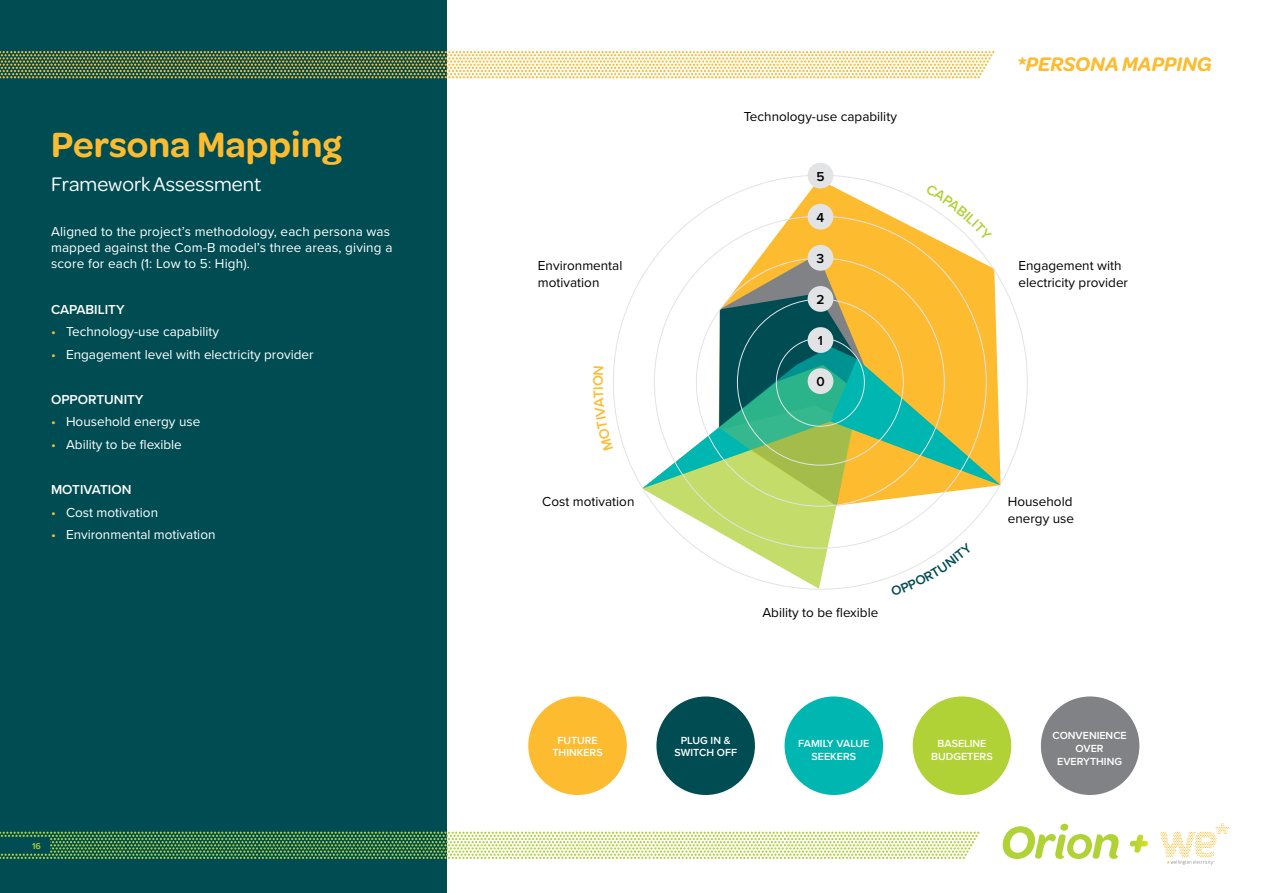
<style>
.page{position:relative;width:1263px;height:893px;background:#fff}
.page>*{position:absolute;margin:0;border:0;box-sizing:border-box;transform-origin:0 0}
.t1{font:600 37.5px "Omnes";color:#fdbb30}
.t2{font:italic 900 34.5px "Omnes";color:#fff}
.t3{font:21px "Omnes";color:#fff}
.t4{font:italic 600 21px "Omnes";color:#fdbb30}
.t5{font:600 14.25px "Proxima Nova";color:#fdbb30}
.t6{font:13.5px/16.2px "Proxima Nova";color:#fff}
.t7{font:13.5px/16.2px "Proxima Nova";color:#000}
.t8{font:600 13.5px "Proxima Nova";color:#fff}
.t9{font:600 13.5px "Proxima Nova";color:#000}
.t10{font:600 10.65px/12.9px "Proxima Nova";color:#fff;text-align:center}
.t11{font:600 9px "Proxima Nova";color:#b0d236}
.s1{color:#fdbb30}
</style>
<div class="page">
<svg style="left:719px;top:179px;width:264px;height:75px"></svg>
<svg style="left:654px;top:506px;width:199px;height:82px"></svg>
<div style="left:0;top:0;width:446px;height:893px;background:#004c53"></div>
<svg style="left:0;top:832px;width:979px;height:27px"></svg>
<svg style="left:1160px;top:823px;width:69px;height:42px"></svg>
<svg style="left:1003px;top:824px;width:116px;height:35px"></svg>
<div style="left:0;top:837px;width:49px;height:16px;background:#004c53"></div>
<div style="left:1041px;top:696px;width:98px;height:99px;background:#808285;border-radius:50%"></div>
<div style="left:656px;top:696px;width:99px;height:99px;background:#004c53;border-radius:50%"></div>
<div style="left:913px;top:696px;width:98px;height:99px;background:#b0d236;border-radius:50%"></div>
<div style="left:784px;top:696px;width:99px;height:99px;background:#00b6b0;border-radius:50%"></div>
<div style="left:528px;top:696px;width:99px;height:99px;background:#fdbb30;border-radius:50%"></div>
<svg style="left:0;top:51px;width:994px;height:27px"></svg>
<svg style="left:642px;top:254px;width:358px;height:252px"></svg>
<div style="left:808px;top:163px;width:25px;height:25px;background:#e2e3e4;border-radius:50%"></div>
<div style="left:808px;top:204px;width:25px;height:26px;background:#e2e3e4;border-radius:50%"></div>
<div style="left:808px;top:245px;width:25px;height:26px;background:#e2e3e4;border-radius:50%"></div>
<div style="left:808px;top:286px;width:25px;height:26px;background:#e2e3e4;border-radius:50%"></div>
<div style="left:808px;top:327px;width:25px;height:26px;background:#e2e3e4;border-radius:50%"></div>
<div style="left:808px;top:368px;width:25px;height:26px;background:#e2e3e4;border-radius:50%"></div>
<svg style="left:925px;top:183px;width:58px;height:57px"></svg>
<svg style="left:891px;top:543px;width:60px;height:34px"></svg>
<h1 class="t1" style="left:51px;top:118px;width:292px">Persona Mapping</h1>
<h3 class="t3" style="left:51px;top:170px;width:212px">Framework Assessment</h3>
<p class="t6" style="left:51px;top:223px;width:343px">Aligned to the project’s methodology, each persona was mapped against the Com-B model’s three areas, giving a score for each (1: Low to 5: High).</p>
<p class="t8" style="left:51px;top:299px;width:75px">CAPABILITY</p>
<p class="t6" style="left:51px;top:323px;width:170px"><span class="s1">•</span> Technology-use capability</p>
<p class="t6" style="left:51px;top:346px;width:264px"><span class="s1">•</span> Engagement level with electricity provider</p>
<p class="t8" style="left:51px;top:389px;width:94px">OPPORTUNITY</p>
<p class="t6" style="left:51px;top:413px;width:151px"><span class="s1">•</span> Household energy use</p>
<p class="t6" style="left:51px;top:436px;width:132px"><span class="s1">•</span> Ability to be flexible</p>
<p class="t8" style="left:51px;top:480px;width:82px">MOTIVATION</p>
<p class="t6" style="left:51px;top:504px;width:109px"><span class="s1">•</span> Cost motivation</p>
<p class="t6" style="left:51px;top:526px;width:166px"><span class="s1">•</span> Environmental motivation</p>
<p class="t7" style="left:538px;top:257px;width:86px">Environmental motivation</p>
<p class="t5" style="left:587px;top:386px;width:13px;rotate:-90deg">O</p>
<p class="t7" style="left:542px;top:493px;width:94px">Cost motivation</p>
<p class="t7" style="left:744px;top:108px;width:155px">Technology-use capability</p>
<p class="t9" style="left:816px;top:166px;width:10px">5</p>
<p class="t9" style="left:817px;top:207px;width:9px">4</p>
<p class="t9" style="left:817px;top:249px;width:9px">3</p>
<p class="t9" style="left:816px;top:290px;width:10px">2</p>
<p class="t9" style="left:818px;top:331px;width:7px">1</p>
<p class="t9" style="left:816px;top:372px;width:10px">0</p>
<p class="t7" style="left:762px;top:603px;width:117px">Ability to be flexible</p>
<h3 class="t4" style="left:1017px;top:50px;width:196px">*PERSONA MAPPING</h3>
<p class="t7" style="left:1018px;top:257px;width:111px">Engagement with electricity provider</p>
<p class="t7" style="left:1008px;top:493px;width:68px">Household energy use</p>
<p class="t10" style="left:552px;top:733px;width:52px">FUTURE<br>THINKERS</p>
<p class="t10" style="left:674px;top:733px;width:64px">PLUG IN &amp;<br>SWITCH OFF</p>
<p class="t10" style="left:931px;top:736px;width:63px">BASELINE<br>BUDGETERS</p>
<p class="t10" style="left:798px;top:736px;width:73px">FAMILY VALUE<br>SEEKERS</p>
<p class="t10" style="left:1052px;top:729px;width:76px">CONVENIENCE<br>OVER<br>EVERYTHING</p>
<p class="t11" style="left:32px;top:839px;width:10px">16</p>
<h2 class="t2" style="left:1129px;top:818px;width:21px">+</h2>
</div>
